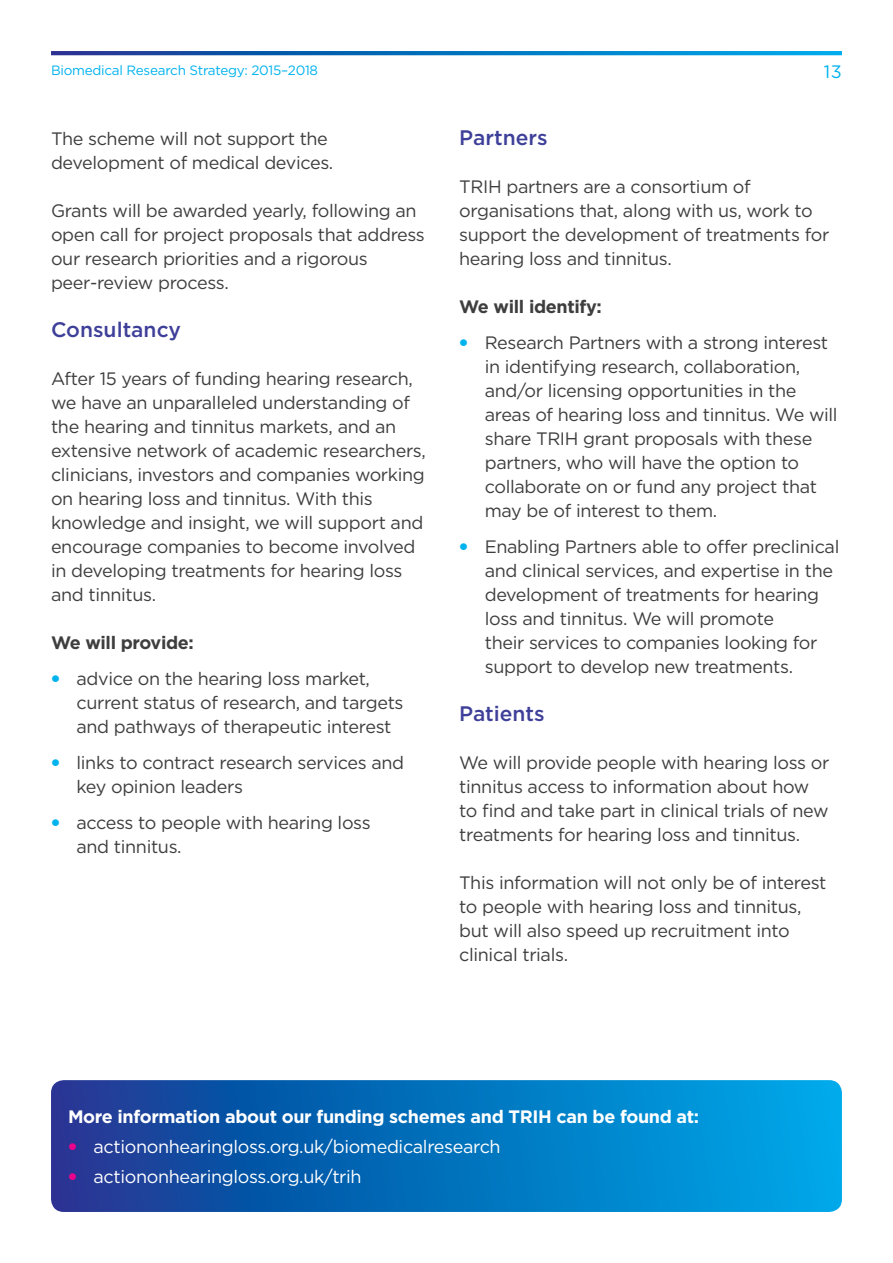
<style>
.page{position:relative;width:893px;height:1263px;background:#fff}
.page>*{position:absolute;margin:0;border:0;box-sizing:border-box;transform-origin:0 0}
.t1{font:500 21px "Gotham";color:#3e3f99}
.t2{font:18px/24px "Gotham";letter-spacing:-.02em;color:#3e3e3f}
.t3{font:18px "Gotham";letter-spacing:-.02em;color:#fff}
.t4{font:700 18px "Gotham";letter-spacing:-.02em;color:#fff}
.t5{font:700 18px "Gotham";letter-spacing:-.02em;color:#3e3e3f}
.t6{font:18px "Gotham";color:#00b3ef}
.t7{font:13.5px "Gotham";letter-spacing:-.02em;color:#00b3ef}
.s1{font-weight:900;color:#00b3ef}
.s2{font-weight:900;color:#ed028c}
</style>
<div class="page">
<svg style="left:51px;top:51px;width:791px;height:4px;background:#0871bd"></svg>
<svg style="left:51px;top:1080px;width:791px;height:132px;background:#0770bc"></svg>
<p class="t7" style="left:51px;top:61px;width:269px">Biomedical Research Strategy: 2015–2018</p>
<p class="t6" style="left:824px;top:60px;width:20px">13</p>
<p class="t2" style="left:51px;top:126px;width:284px">The scheme will not support the development of medical devices.</p>
<p class="t2" style="left:51px;top:198px;width:375px">Grants will be awarded yearly, following an open call for project proposals that address our research priorities and a rigorous peer-review process.</p>
<p class="t1" style="left:51px;top:316px;width:132px">Consultancy</p>
<p class="t2" style="left:51px;top:366px;width:376px">After 15 years of funding hearing research, we have an unparalleled understanding of the hearing and tinnitus markets, and an extensive network of academic researchers, clinicians, investors and companies working on hearing loss and tinnitus. With this knowledge and insight, we will support and encourage companies to become involved in developing treatments for hearing loss and tinnitus.</p>
<p class="t5" style="left:51px;top:631px;width:144px">We will provide:</p>
<p class="t2" style="left:77px;top:666px;width:329px;text-indent:-26px"><span class="s1">•</span> advice on the hearing loss market, current status of research, and targets and pathways of therapeutic interest</p>
<p class="t2" style="left:77px;top:750px;width:329px;text-indent:-26px"><span class="s1">•</span> links to contract research services and key opinion leaders</p>
<p class="t2" style="left:77px;top:810px;width:296px;text-indent:-26px"><span class="s1">•</span> access to people with hearing loss and tinnitus.</p>
<p class="t1" style="left:459px;top:124px;width:90px">Partners</p>
<p class="t2" style="left:459px;top:174px;width:372px">TRIH partners are a consortium of organisations that, along with us, work to support the development of treatments for hearing loss and tinnitus.</p>
<p class="t5" style="left:459px;top:295px;width:144px">We will identify:</p>
<p class="t2" style="left:485px;top:330px;width:354px;text-indent:-26px"><span class="s1">•</span> Research Partners with a strong interest in identifying research, collaboration, and/or licensing opportunities in the areas of hearing loss and tinnitus. We will share TRIH grant proposals with these partners, who will have the option to collaborate on or fund any project that may be of interest to them.</p>
<p class="t2" style="left:485px;top:534px;width:356px;text-indent:-26px"><span class="s1">•</span> Enabling Partners able to offer preclinical and clinical services, and expertise in the development of treatments for hearing loss and tinnitus. We will promote<br>their services to companies looking for support to develop new treatments.</p>
<p class="t1" style="left:459px;top:700px;width:87px">Patients</p>
<p class="t2" style="left:459px;top:750px;width:372px">We will provide people with hearing loss or tinnitus access to information about how to find and take part in clinical trials of new treatments for hearing loss and tinnitus.</p>
<p class="t2" style="left:459px;top:870px;width:369px">This information will not only be of interest to people with hearing loss and tinnitus, but will also speed up recruitment into clinical trials.</p>
<p class="t4" style="left:68px;top:1105px;width:633px">More information about our funding schemes and TRIH can be found at:</p>
<p class="t3" style="left:68px;top:1135px;width:434px"><span class="s2">•</span> actiononhearingloss.org.uk/biomedicalresearch</p>
<p class="t3" style="left:68px;top:1165px;width:295px"><span class="s2">•</span> actiononhearingloss.org.uk/trih</p>
</div>
